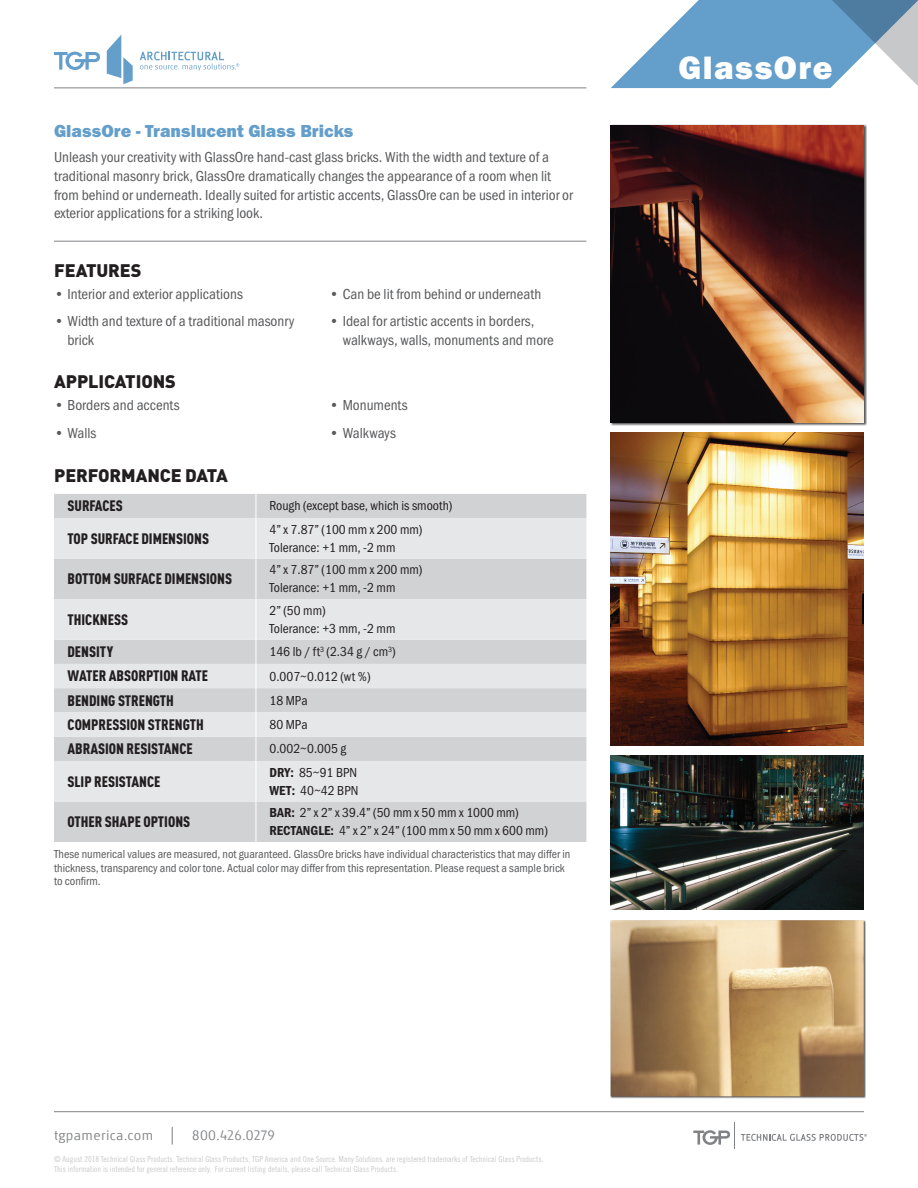
<style>
.page{position:relative;width:918px;height:1188px;background:#fff}
.page>*{position:absolute;margin:0;border:0;box-sizing:border-box;transform-origin:0 0}
.t1{font:33.6px "Franklin Gothic URW Hea";letter-spacing:.045em;color:#fff}
.t2{font:900 18px "DIN Pro";letter-spacing:-.005em;color:#231f20}
.t3{font:18px "Franklin Gothic URW Hea";color:#649eca}
.t4{font:15px/18.8px "Franklin Gothic URW Con Boo";color:#57585a}
.t5{font:900 condensed 15px "DIN Pro";color:#231f20}
.t6{font:14.25px "Globale";letter-spacing:.03em;color:#808285}
.t7{font:13.5px/18px "Franklin Gothic URW Con Boo";color:#231f20}
.t8{font:12px/13.5px "Franklin Gothic URW Con Boo";color:#57585a}
.t9{font:8.25px/9.9px "Trade Gothic LT Std Cn 18";color:#bcbdc0}
.s1{font-family:"Franklin Gothic URW Con Dem"}
</style>
<div class="page">
<hr style="left:54px;top:241px;width:532px;height:1px;background:#808285">
<hr style="left:54px;top:1111px;width:810px;height:1px;background:#808285">
<svg style="left:693px;top:1123px;width:174px;height:26px"></svg>
<div style="left:54px;top:494px;width:532px;height:348px;background:#d1d2d4"></div>
<svg style="left:54px;top:518px;width:532px;height:283px;background:#dddee0"></svg>
<svg style="left:256px;top:494px;width:1px;height:24px"></svg>
<hr style="left:256px;top:518px;width:1px;height:41px;background:#fff">
<hr style="left:256px;top:559px;width:1px;height:40px;background:#fff">
<hr style="left:256px;top:599px;width:1px;height:41px;background:#fff">
<svg style="left:256px;top:640px;width:1px;height:121px"></svg>
<hr style="left:256px;top:761px;width:1px;height:40px;background:#fff">
<hr style="left:256px;top:801px;width:1px;height:41px;background:#fff">
<div style="left:610px;top:920px;width:256px;height:179px;background:#231f20;opacity:.75"></div>
<img style="left:611px;top:920px;width:253px;height:176px">
<div style="left:610px;top:125px;width:257px;height:301px;background:#231f20;opacity:.75"></div>
<img style="left:611px;top:125px;width:253px;height:297px">
<img style="left:611px;top:756px;width:253px;height:154px">
<img style="left:611px;top:433px;width:253px;height:312px">
<svg style="left:172px;top:1127px;width:1px;height:17px"></svg>
<svg style="left:611px;top:0;width:307px;height:88px"></svg>
<hr style="left:54px;top:88px;width:532px;height:1px;background:#808285">
<svg style="left:54px;top:52px;width:46px;height:18px"></svg>
<svg style="left:107px;top:35px;width:26px;height:49px"></svg>
<svg style="left:140px;top:52px;width:99px;height:19px"></svg>
<p class="t3" style="left:54px;top:120px;width:301px">GlassOre - Translucent Glass Bricks</p>
<p class="t4" style="left:54px;top:148px;width:521px">Unleash your creativity with GlassOre hand-cast glass bricks. With the width and texture of a traditional masonry brick, GlassOre dramatically changes the appearance of a room when lit from behind or underneath. Ideally suited for artistic accents, GlassOre can be used in interior or exterior applications for a striking look.</p>
<p class="t2" style="left:54px;top:255px;width:89px">FEATURES</p>
<p class="t4" style="left:54px;top:284px;width:190px">• Interior and exterior applications</p>
<p class="t4" style="left:68px;top:311px;width:228px;text-indent:-14px">• Width and texture of a traditional masonry brick</p>
<p class="t2" style="left:54px;top:367px;width:123px">APPLICATIONS</p>
<p class="t4" style="left:54px;top:396px;width:127px">• Borders and accents</p>
<p class="t4" style="left:54px;top:423px;width:44px">• Walls</p>
<p class="t4" style="left:329px;top:284px;width:214px">• Can be lit from behind or underneath</p>
<p class="t4" style="left:343px;top:311px;width:213px;text-indent:-14px">• Ideal for artistic accents in borders, walkways, walls, monuments and more</p>
<p class="t4" style="left:329px;top:396px;width:80px">• Monuments</p>
<p class="t4" style="left:329px;top:423px;width:68px">• Walkways</p>
<p class="t2" style="left:54px;top:460px;width:175px">PERFORMANCE DATA</p>
<p class="t5" style="left:68px;top:494px;width:57px">SURFACES</p>
<p class="t7" style="left:269px;top:497px;width:184px">Rough (except base, which is smooth)</p>
<p class="t5" style="left:68px;top:527px;width:143px">TOP SURFACE DIMENSIONS</p>
<p class="t7" style="left:269px;top:520px;width:154px">4” x 7.87” (100 mm x 200 mm)<br>Tolerance: +1 mm, -2 mm</p>
<p class="t5" style="left:68px;top:567px;width:166px">BOTTOM SURFACE DIMENSIONS</p>
<p class="t7" style="left:269px;top:561px;width:154px">4” x 7.87” (100 mm x 200 mm)<br>Tolerance: +1 mm, -2 mm</p>
<p class="t5" style="left:68px;top:608px;width:62px">THICKNESS</p>
<p class="t7" style="left:269px;top:601px;width:128px">2” (50 mm)<br>Tolerance: +3 mm, -2 mm</p>
<p class="t5" style="left:68px;top:640px;width:47px">DENSITY</p>
<p class="t7" style="left:269px;top:643px;width:128px">146 lb / ft<sup>3</sup> (2.34 g / cm<sup>3</sup>)</p>
<p class="t5" style="left:68px;top:664px;width:142px">WATER ABSORPTION RATE</p>
<p class="t7" style="left:269px;top:667px;width:103px">0.007~0.012 (wt %)</p>
<p class="t5" style="left:68px;top:689px;width:108px">BENDING STRENGTH</p>
<p class="t7" style="left:269px;top:691px;width:40px">18 MPa</p>
<p class="t5" style="left:68px;top:713px;width:138px">COMPRESSION STRENGTH</p>
<p class="t7" style="left:269px;top:715px;width:40px">80 MPa</p>
<p class="t5" style="left:68px;top:737px;width:127px">ABRASION RESISTANCE</p>
<p class="t7" style="left:269px;top:740px;width:78px">0.002~0.005 g</p>
<p class="t5" style="left:68px;top:770px;width:94px">SLIP RESISTANCE</p>
<p class="t7" style="left:269px;top:763px;width:90px"><span class="s1">DRY:</span> 85~91 BPN<br><span class="s1">WET:</span> 40~42 BPN</p>
<p class="t5" style="left:68px;top:810px;width:124px">OTHER SHAPE OPTIONS</p>
<p class="t7" style="left:269px;top:804px;width:280px"><span class="s1">BAR:</span> 2” x 2” x 39.4” (50 mm x 50 mm x 1000 mm)<br><span class="s1">RECTANGLE:</span> 4” x 2” x 24” (100 mm x 50 mm x 600 mm)</p>
<p class="t8" style="left:54px;top:848px;width:518px">These numerical values are measured, not guaranteed. GlassOre bricks have individual characteristics that may differ in thickness, transparency and color tone. Actual color may differ from this representation. Please request a sample brick to confirm.</p>
<p class="t6" style="left:54px;top:1127px;width:101px">tgpamerica.com</p>
<p class="t6" style="left:192px;top:1127px;width:84px">800.426.0279</p>
<p class="t9" style="left:54px;top:1154px;width:491px">© August 2018 Technical Glass Products. Technical Glass Products, TGP America and One Source. Many Solutions. are registered trademarks of Technical Glass Products.<br>This information is intended for general reference only. For current listing details, please call Technical Glass Products.</p>
<h1 class="t1" style="left:678px;top:46px;width:156px">GlassOre</h1>
</div>
